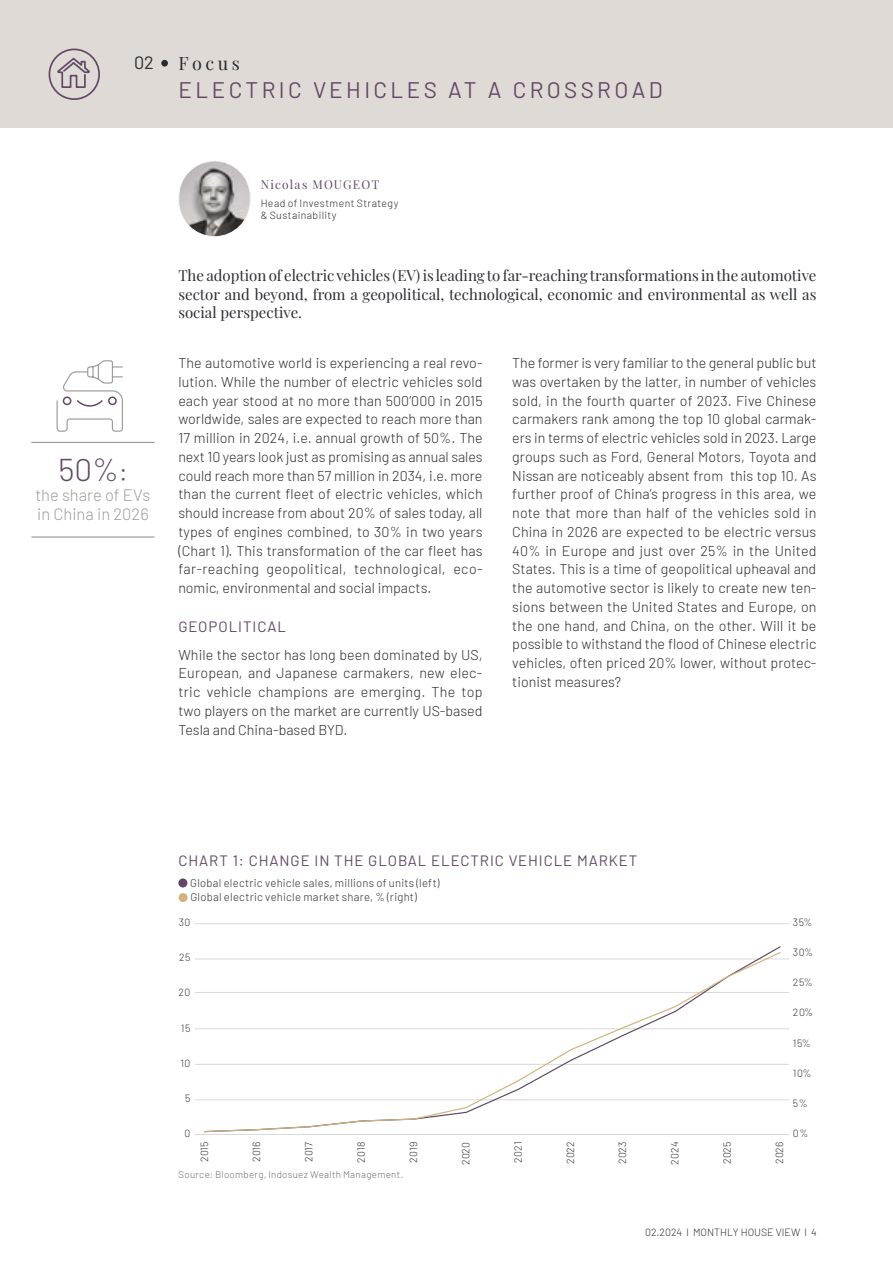
<style>
.page{position:relative;width:893px;height:1263px;background:#fff}
.page>*{position:absolute;margin:0;border:0;box-sizing:border-box;transform-origin:0 0}
.t1{font:300 31.5px "Barlow";color:#624865}
.t2{font:22.5px "Barlow";letter-spacing:.15em;color:#624865}
.t3{font:18px "Playfair Display";letter-spacing:.2em;color:#2a2c30}
.t4{font:18px "Barlow";color:#2a2c30}
.t5{font:300 16.5px/19.5px "Barlow";color:#9d9d9c}
.t6{font:15px/18.8px "Playfair Display";color:#2a2c30;text-align:justify}
.t7{font:15px "Barlow";letter-spacing:.06em;color:#624865}
.t8{font:300 14.25px/18.8px "Barlow";color:#2a2c30;text-align:justify}
.t9{font:12px "Playfair Display";letter-spacing:.1em;color:#624865}
.t10{font:300 11.25px/14.5px "Barlow";letter-spacing:.025em;color:#2a2c30}
.t11{font:300 10.5px "Barlow";letter-spacing:.05em;color:#343434}
.t12{font:300 10.5px/12px "Barlow";letter-spacing:.035em;color:#2a2c30}
.t13{font:300 10.5px "Barlow";color:#2a2c30}
.t14{font:300 9.75px "Barlow";letter-spacing:.03em;color:#706f6f}
.s1{font-size:25.5px}
</style>
<div class="page">
<div style="left:0;top:0;width:893px;height:128px;background:#dfdad5"></div>
<div style="left:161px;top:60px;width:7px;height:7px;background:#2a2c30;border-radius:50%"></div>
<img style="left:179px;top:161px;width:71px;height:76px;border-radius:36px">
<div style="left:178px;top:161px;width:73px;height:76px;border:1px solid #fff;border-radius:36px"></div>
<hr style="left:31px;top:442px;width:124px;height:1px;background:#9d9d9c">
<hr style="left:31px;top:536px;width:124px;height:2px;background:#9d9d9c">
<hr style="left:195px;top:1134px;width:594px;height:1px;background:#dad9d9">
<hr style="left:195px;top:1099px;width:594px;height:1px;background:#dad9d9">
<hr style="left:195px;top:1064px;width:594px;height:1px;background:#dad9d9">
<hr style="left:195px;top:1028px;width:594px;height:1px;background:#dad9d9">
<hr style="left:195px;top:992px;width:594px;height:1px;background:#dad9d9">
<hr style="left:195px;top:959px;width:594px;height:1px;background:#dad9d9">
<hr style="left:195px;top:923px;width:594px;height:1px;background:#dad9d9">
<svg style="left:203px;top:951px;width:579px;height:182px"></svg>
<div style="left:178px;top:878px;width:9px;height:9px;background:#624865;border-radius:50%"></div>
<div style="left:179px;top:893px;width:9px;height:9px;background:#d3b37c;border-radius:50%"></div>
<svg style="left:56px;top:360px;width:67px;height:72px"></svg>
<svg style="left:48px;top:48px;width:52px;height:52px"></svg>
<p class="t4" style="left:134px;top:50px;width:21px">02</p>
<p class="t3" style="left:179px;top:49px;width:63px">Focus</p>
<h2 class="t2" style="left:179px;top:74px;width:486px">ELECTRIC VEHICLES AT A CROSSROAD</h2>
<p class="t9" style="left:261px;top:175px;width:120px">Nicolas MOUGEOT</p>
<p class="t12" style="left:261px;top:196px;width:139px">Head of Investment Strategy &amp; Sustainability</p>
<h1 class="t1" style="left:58px;top:447px;width:71px">50%<span class="s1">:</span></h1>
<p class="t5" style="left:35px;top:484px;width:117px">the share of EVs in China in 2026</p>
<p class="t6" style="left:178px;top:265px;width:640px">The adoption of electric vehicles (EV) is leading to far-reaching transformations in the automotive sector and beyond, from a geopolitical, technological, economic and environmental as well as social perspective.</p>
<p class="t8" style="left:178px;top:352px;width:306px">The automotive world is experiencing a real revo&shy;lution. While the number of electric vehicles sold each year stood at no more than 500’000 in 2015 worldwide, sales are expected to reach more than 17 million in 2024, i.e. annual growth of 50%. The next 10 years look just as promising as annual sales could reach more than 57 million in 2034, i.e. more than the current fleet of electric vehicles, which should increase from about 20% of sales today, all types of engines combined, to 30% in two years (Chart 1). This transformation of the car fleet has far-reaching geopolitical, technological, eco&shy;nomic, environmental and social impacts.</p>
<p class="t7" style="left:178px;top:616px;width:109px">GEOPOLITICAL</p>
<p class="t8" style="left:178px;top:644px;width:306px">While the sector has long been dominated by US, European, and Japanese carmakers, new elec&shy;tric vehicle champions are emerging. The top two players on the market are currently US-based Tesla and China-based BYD.</p>
<p class="t8" style="left:512px;top:352px;width:306px">The former is very familiar to the general public but was overtaken by the latter, in number of vehicles sold, in the fourth quarter of 2023. Five Chinese carmakers rank among the top 10 global carmak&shy;ers in terms of electric vehicles sold in 2023. Large groups such as Ford, General Motors, Toyota and Nissan are noticeably absent from this top 10. As further proof of China’s progress in this area, we note that more than half of the vehicles sold in China in 2026 are expected to be electric versus 40% in Europe and just over 25% in the United States. This is a time of geopolitical upheaval and the automotive sector is likely to create new ten&shy;sions between the United States and Europe, on the one hand, and China, on the other. Will it be possible to withstand the flood of Chinese electric vehicles, often priced 20% lower, without protec&shy;tionist measures?</p>
<p class="t7" style="left:178px;top:849px;width:460px">CHART 1: CHANGE IN THE GLOBAL ELECTRIC VEHICLE MARKET</p>
<p class="t10" style="left:190px;top:875px;width:251px">Global electric vehicle sales, millions of units (left)<br>Global electric vehicle market share, % (right)</p>
<p class="t11" style="left:179px;top:914px;width:13px">30</p>
<p class="t11" style="left:179px;top:949px;width:13px">25</p>
<p class="t11" style="left:178px;top:985px;width:13px">20</p>
<p class="t11" style="left:181px;top:1020px;width:11px">15</p>
<p class="t11" style="left:180px;top:1055px;width:12px">10</p>
<p class="t11" style="left:185px;top:1091px;width:7px">5</p>
<p class="t11" style="left:185px;top:1126px;width:7px">0</p>
<p class="t11" style="left:197px;top:1162px;width:22px;rotate:-90deg">2015</p>
<p class="t11" style="left:249px;top:1162px;width:22px;rotate:-90deg">2016</p>
<p class="t11" style="left:301px;top:1162px;width:22px;rotate:-90deg">2017</p>
<p class="t11" style="left:353px;top:1162px;width:22px;rotate:-90deg">2018</p>
<p class="t11" style="left:406px;top:1162px;width:22px;rotate:-90deg">2019</p>
<p class="t11" style="left:458px;top:1165px;width:25px;rotate:-90deg">2020</p>
<p class="t11" style="left:510px;top:1163px;width:23px;rotate:-90deg">2021</p>
<p class="t11" style="left:563px;top:1164px;width:24px;rotate:-90deg">2022</p>
<p class="t11" style="left:615px;top:1164px;width:24px;rotate:-90deg">2023</p>
<p class="t11" style="left:667px;top:1165px;width:25px;rotate:-90deg">2024</p>
<p class="t11" style="left:719px;top:1164px;width:24px;rotate:-90deg">2025</p>
<p class="t11" style="left:772px;top:1164px;width:24px;rotate:-90deg">2026</p>
<p class="t14" style="left:178px;top:1167px;width:226px">Source: Bloomberg, Indosuez Wealth Management.</p>
<p class="t11" style="left:793px;top:914px;width:21px">35%</p>
<p class="t11" style="left:793px;top:944px;width:22px">30%</p>
<p class="t11" style="left:793px;top:975px;width:21px">25%</p>
<p class="t11" style="left:793px;top:1005px;width:22px">20%</p>
<p class="t11" style="left:793px;top:1035px;width:19px">15%</p>
<p class="t11" style="left:793px;top:1065px;width:20px">10%</p>
<p class="t11" style="left:793px;top:1096px;width:16px">5%</p>
<p class="t11" style="left:793px;top:1126px;width:17px">0%</p>
<p class="t13" style="left:645px;top:1225px;width:173px">02.2024 l MONTHLY HOUSE VIEW l 4</p>
</div>
